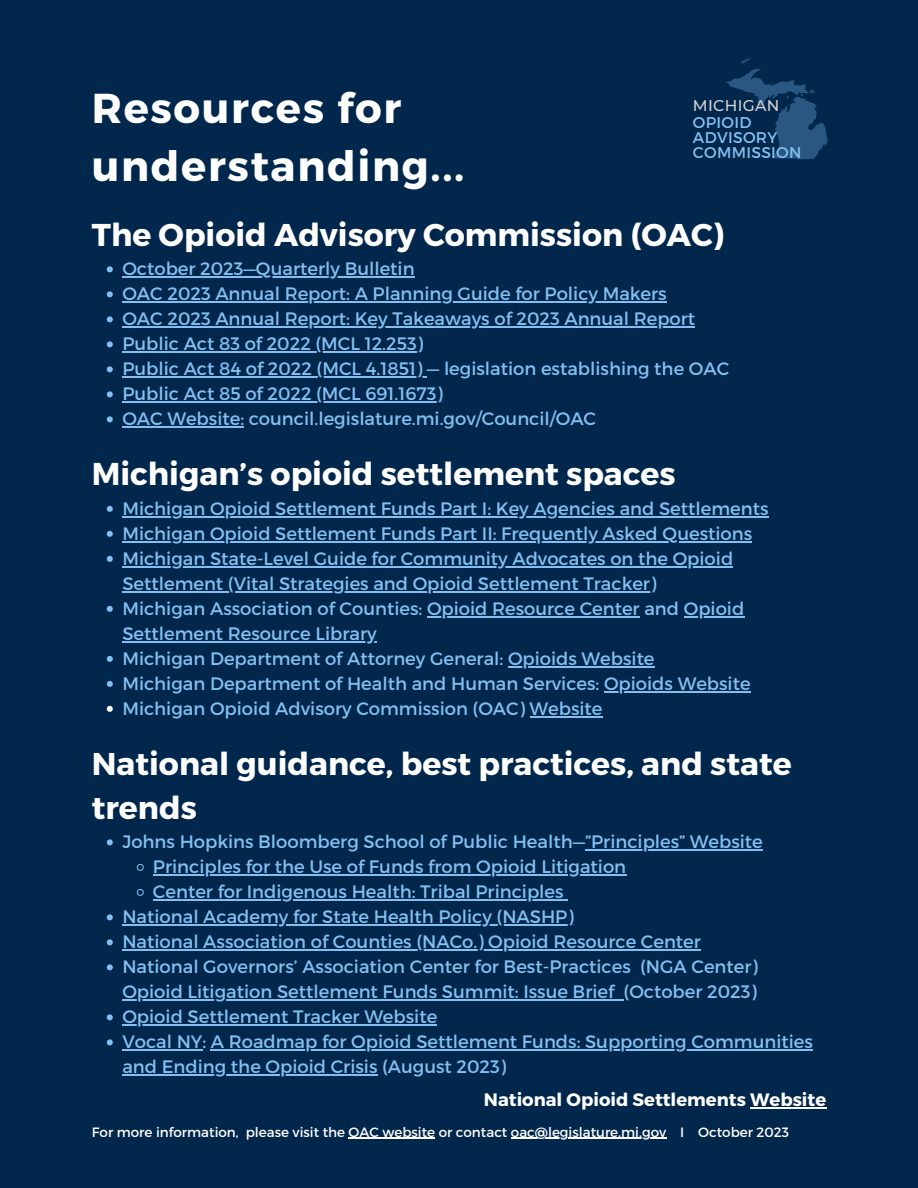
<style>
.page{position:relative;width:918px;height:1188px;background:#02274d}
.page>*{position:absolute;margin:0;border:0;box-sizing:border-box;transform-origin:0 0}
.t1{font:700 41.85px "Montserrat";letter-spacing:.04em;color:#fff}
.t2{font:700 31.5px/44px "Montserrat";color:#fff}
.t3{font:18px/25px "Montserrat";color:#83c0f1}
.t4{font:700 18px "Montserrat";color:#fff}
.t5{font:15.6px/15.5px "Montserrat";letter-spacing:.02em;color:#83c0f1}
.t6{font:500 15.6px "Montserrat";letter-spacing:.02em;color:#d4d4d4}
.t7{font:13.5px "Montserrat";color:#fff}
</style>
<div class="page">
<svg style="left:107px;top:266px;width:6px;height:6px"></svg>
<hr style="left:122px;top:276px;width:293px;height:2px;background:#83c0f1">
<svg style="left:107px;top:291px;width:6px;height:6px"></svg>
<hr style="left:122px;top:301px;width:545px;height:2px;background:#83c0f1">
<svg style="left:107px;top:316px;width:6px;height:6px"></svg>
<hr style="left:122px;top:326px;width:573px;height:2px;background:#83c0f1">
<svg style="left:107px;top:341px;width:6px;height:6px"></svg>
<hr style="left:122px;top:351px;width:301px;height:2px;background:#83c0f1">
<svg style="left:107px;top:366px;width:6px;height:6px"></svg>
<hr style="left:122px;top:376px;width:305px;height:2px;background:#83c0f1">
<svg style="left:107px;top:391px;width:6px;height:6px"></svg>
<hr style="left:122px;top:401px;width:321px;height:2px;background:#83c0f1">
<svg style="left:107px;top:416px;width:6px;height:6px"></svg>
<hr style="left:122px;top:426px;width:122px;height:2px;background:#83c0f1">
<svg style="left:107px;top:506px;width:6px;height:6px"></svg>
<hr style="left:122px;top:516px;width:646px;height:1px;background:#83c0f1">
<svg style="left:107px;top:531px;width:6px;height:6px"></svg>
<hr style="left:122px;top:541px;width:630px;height:1px;background:#83c0f1">
<svg style="left:107px;top:556px;width:6px;height:6px"></svg>
<hr style="left:122px;top:566px;width:611px;height:1px;background:#83c0f1">
<hr style="left:122px;top:591px;width:534px;height:1px;background:#83c0f1">
<svg style="left:107px;top:606px;width:6px;height:6px"></svg>
<hr style="left:427px;top:616px;width:213px;height:1px;background:#83c0f1">
<hr style="left:684px;top:616px;width:60px;height:1px;background:#83c0f1">
<hr style="left:122px;top:641px;width:255px;height:1px;background:#83c0f1">
<svg style="left:107px;top:656px;width:6px;height:6px"></svg>
<hr style="left:508px;top:666px;width:147px;height:1px;background:#83c0f1">
<svg style="left:107px;top:681px;width:6px;height:6px"></svg>
<hr style="left:604px;top:691px;width:147px;height:1px;background:#83c0f1">
<svg style="left:107px;top:706px;width:6px;height:6px"></svg>
<hr style="left:530px;top:716px;width:73px;height:1px;background:#83c0f1">
<svg style="left:107px;top:839px;width:6px;height:6px"></svg>
<hr style="left:585px;top:849px;width:178px;height:2px;background:#83c0f1">
<svg style="left:137px;top:864px;width:7px;height:7px"></svg>
<hr style="left:153px;top:874px;width:473px;height:2px;background:#83c0f1">
<svg style="left:137px;top:889px;width:7px;height:7px"></svg>
<hr style="left:153px;top:899px;width:411px;height:2px;background:#83c0f1">
<svg style="left:107px;top:914px;width:6px;height:6px"></svg>
<hr style="left:122px;top:924px;width:452px;height:2px;background:#83c0f1">
<svg style="left:107px;top:939px;width:6px;height:6px"></svg>
<hr style="left:122px;top:949px;width:579px;height:2px;background:#83c0f1">
<svg style="left:107px;top:964px;width:6px;height:6px"></svg>
<hr style="left:122px;top:999px;width:492px;height:2px;background:#83c0f1">
<svg style="left:614px;top:999px;width:10px;height:2px"></svg>
<svg style="left:107px;top:1014px;width:6px;height:6px"></svg>
<hr style="left:122px;top:1024px;width:315px;height:2px;background:#83c0f1">
<svg style="left:107px;top:1039px;width:6px;height:6px"></svg>
<hr style="left:122px;top:1049px;width:80px;height:2px;background:#83c0f1">
<hr style="left:211px;top:1049px;width:602px;height:2px;background:#83c0f1">
<hr style="left:122px;top:1074px;width:256px;height:2px;background:#83c0f1">
<hr style="left:750px;top:1107px;width:76px;height:2px;background:#fff">
<hr style="left:349px;top:1138px;width:86px;height:1px;background:#fff">
<hr style="left:511px;top:1138px;width:155px;height:1px;background:#fff">
<svg style="left:726px;top:58px;width:101px;height:101px"></svg>
<p class="t1" style="left:92px;top:81px;width:311px">Resources for</p>
<p class="t1" style="left:92px;top:139px;width:374px">understanding...</p>
<p class="t6" style="left:693px;top:96px;width:88px">MICHIGAN</p>
<p class="t5" style="left:693px;top:114px;width:60px">OPIOID</p>
<p class="t5" style="left:693px;top:129px;width:110px">ADVISORY<br>COMMISSION</p>
<p class="t2" style="left:92px;top:211px;width:634px">The Opioid Advisory Commission (OAC)</p>
<p class="t3" style="left:122px;top:256px;width:294px">October 2023—Quarterly Bulletin</p>
<p class="t3" style="left:122px;top:281px;width:546px">OAC 2023 Annual Report: A Planning Guide for Policy Makers</p>
<p class="t3" style="left:122px;top:306px;width:574px">OAC 2023 Annual Report: Key Takeaways of 2023 Annual Report</p>
<p class="t3" style="left:122px;top:331px;width:302px">Public Act 83 of 2022 (MCL 12.253)</p>
<p class="t3" style="left:122px;top:356px;width:608px">Public Act 84 of 2022 (MCL 4.1851) — legislation establishing the OAC</p>
<p class="t3" style="left:122px;top:381px;width:322px">Public Act 85 of 2022 (MCL 691.1673)</p>
<p class="t3" style="left:122px;top:406px;width:475px">OAC Website: council.legislature.mi.gov/Council/OAC</p>
<p class="t2" style="left:92px;top:451px;width:585px">Michigan’s opioid settlement spaces</p>
<p class="t3" style="left:122px;top:495px;width:648px">Michigan Opioid Settlement Funds Part I: Key Agencies and Settlements</p>
<p class="t3" style="left:122px;top:520px;width:631px">Michigan Opioid Settlement Funds Part II: Frequently Asked Questions</p>
<p class="t3" style="left:122px;top:545px;width:612px">Michigan State-Level Guide for Community Advocates on the Opioid<br>Settlement (Vital Strategies and Opioid Settlement Tracker)</p>
<p class="t3" style="left:122px;top:595px;width:623px">Michigan Association of Counties: Opioid Resource Center and Opioid<br>Settlement Resource Library</p>
<p class="t3" style="left:122px;top:645px;width:534px">Michigan Department of Attorney General: Opioids Website</p>
<p class="t3" style="left:122px;top:670px;width:630px">Michigan Department of Health and Human Services: Opioids Website</p>
<p class="t3" style="left:122px;top:695px;width:482px">Michigan Opioid Advisory Commission (OAC) Website</p>
<p class="t2" style="left:92px;top:740px;width:701px">National guidance, best practices, and state trends</p>
<p class="t3" style="left:122px;top:829px;width:642px">Johns Hopkins Bloomberg School of Public Health—”Principles” Website</p>
<p class="t3" style="left:153px;top:854px;width:475px">Principles for the Use of Funds from Opioid Litigation</p>
<p class="t3" style="left:153px;top:879px;width:412px">Center for Indigenous Health: Tribal Principles</p>
<p class="t3" style="left:122px;top:904px;width:453px">National Academy for State Health Policy (NASHP)</p>
<p class="t3" style="left:122px;top:929px;width:580px">National Association of Counties (NACo.) Opioid Resource Center</p>
<p class="t3" style="left:122px;top:954px;width:637px">National Governors’ Association Center for Best-Practices (NGA Center)<br>Opioid Litigation Settlement Funds Summit: Issue Brief (October 2023)</p>
<p class="t3" style="left:122px;top:1004px;width:316px">Opioid Settlement Tracker Website</p>
<p class="t3" style="left:122px;top:1029px;width:692px">Vocal NY: A Roadmap for Opioid Settlement Funds: Supporting Communities and Ending the Opioid Crisis (August 2023)</p>
<p class="t4" style="left:484px;top:1088px;width:344px">National Opioid Settlements Website</p>
<p class="t7" style="left:92px;top:1123px;width:699px">For more information, please visit the OAC website or contact oac@legislature.mi.gov I October 2023</p>
</div>
